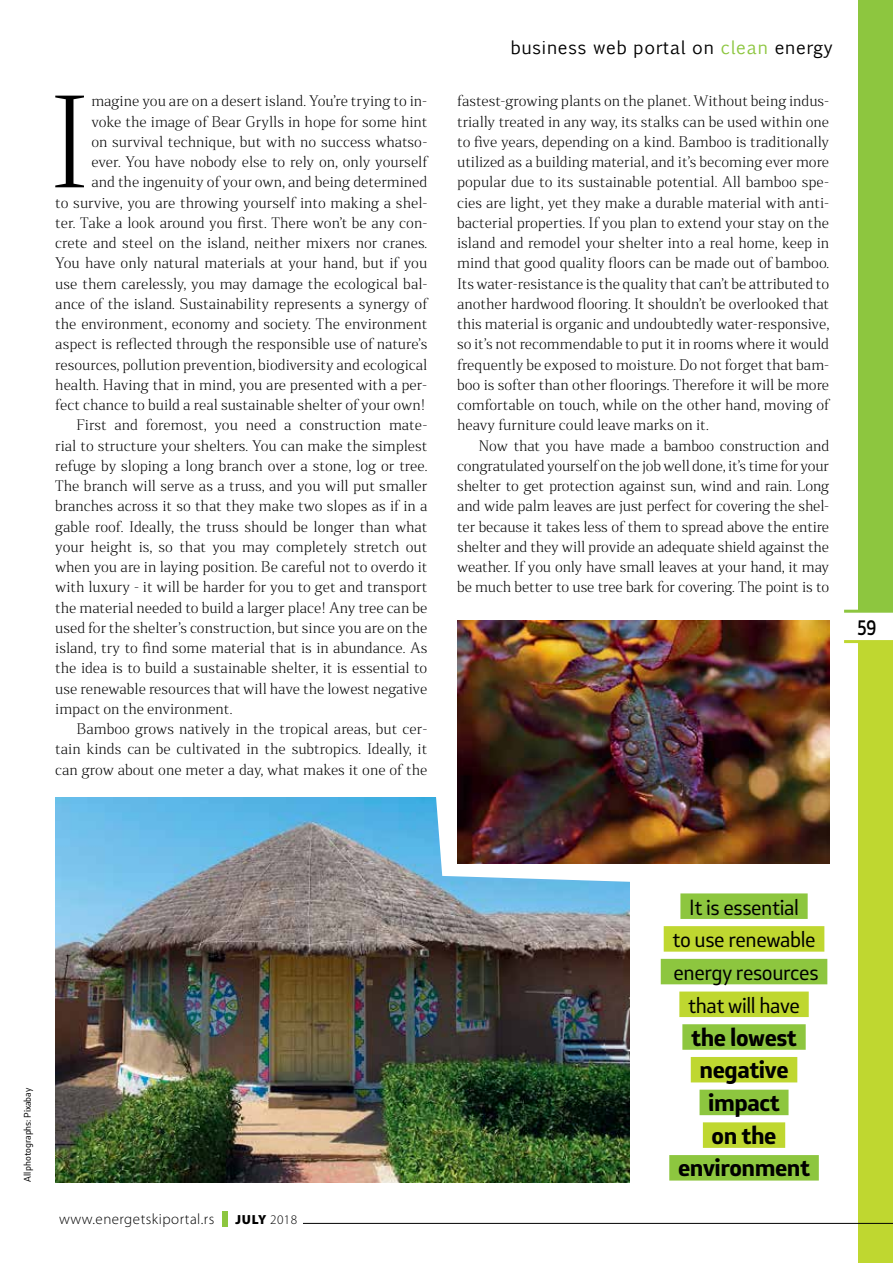
<style>
.page{position:relative;width:893px;height:1263px;background:#fff}
.page>*{position:absolute;margin:0;border:0;box-sizing:border-box;transform-origin:0 0}
.t1{font:300 122.25px "Stobi Serif";color:#000}
.t2{font:700 23.25px/32.7px "Stobi Sans";letter-spacing:-.02em;color:#000;text-align:center}
.t3{font:20.4px/32.7px "Stobi Sans";letter-spacing:-.02em;color:#000;text-align:center}
.t4{font:500 19.5px "Stobi Sans";color:#000;scale:.85 1}
.t5{font:17.7px "Euphemia CAS";letter-spacing:.045em;color:#000}
.t6{font:300 15px "Myriad Pro";letter-spacing:.03em;color:#000}
.t7{font:300 14.25px "Stobi Serif";color:#000}
.t8{font:900 13.2px "Myriad Pro";color:#000}
.t9{font:9px "Stobi Sans";letter-spacing:-.01em;color:#000}
.s1{color:#8dc63f}
.s2{font-weight:300}
</style>
<div class="page">
<div style="left:858px;top:0;width:35px;height:611px;background:#8dc63f"></div>
<div style="left:858px;top:641px;width:35px;height:622px;background:#bfd730"></div>
<svg style="left:844px;top:640px;width:49px;height:3px"></svg>
<svg style="left:844px;top:610px;width:49px;height:3px"></svg>
<hr style="left:303px;top:1223px;width:590px;height:1px;background:#000">
<div style="left:222px;top:1211px;width:5px;height:15px;background:#8dc63f"></div>
<div style="left:680px;top:893px;width:128px;height:26px;background:#8dc63f"></div>
<div style="left:664px;top:926px;width:160px;height:26px;background:#bfd730"></div>
<div style="left:661px;top:959px;width:166px;height:25px;background:#8dc63f"></div>
<div style="left:679px;top:991px;width:130px;height:26px;background:#bfd730"></div>
<div style="left:682px;top:1024px;width:124px;height:26px;background:#8dc63f"></div>
<div style="left:691px;top:1057px;width:106px;height:25px;background:#bfd730"></div>
<div style="left:699px;top:1090px;width:89px;height:25px;background:#8dc63f"></div>
<div style="left:703px;top:1122px;width:82px;height:26px;background:#bfd730"></div>
<div style="left:669px;top:1155px;width:150px;height:25px;background:#8dc63f"></div>
<img style="left:55px;top:797px;width:575px;height:385px">
<svg style="left:433px;top:797px;width:233px;height:85px"></svg>
<img style="left:457px;top:620px;width:372px;height:243px">
<p class="t1" style="left:48px;top:59px;width:45px">I</p>
<p class="t7" style="left:91px;top:91px;width:337px">magine you are on a desert island. You’re trying to in-</p>
<p class="t7" style="left:91px;top:112px;width:338px">voke the image of Bear Grylls in hope for some hint</p>
<p class="t7" style="left:91px;top:132px;width:337px">on survival technique, but with no success whatso-</p>
<p class="t7" style="left:91px;top:152px;width:338px">ever. You have nobody else to rely on, only yourself</p>
<p class="t7" style="left:91px;top:172px;width:337px">and the ingenuity of your own, and being determined</p>
<p class="t7" style="left:55px;top:193px;width:374px">to survive, you are throwing yourself into making a shel-</p>
<p class="t7" style="left:55px;top:213px;width:374px">ter. Take a look around you first. There won’t be any con-</p>
<p class="t7" style="left:55px;top:233px;width:374px">crete and steel on the island, neither mixers nor cranes.</p>
<p class="t7" style="left:55px;top:253px;width:374px">You have only natural materials at your hand, but if you</p>
<p class="t7" style="left:55px;top:274px;width:374px">use them carelessly, you may damage the ecological bal-</p>
<p class="t7" style="left:55px;top:294px;width:374px">ance of the island. Sustainability represents a synergy of</p>
<p class="t7" style="left:55px;top:314px;width:374px">the environment, economy and society. The environment</p>
<p class="t7" style="left:55px;top:334px;width:374px">aspect is reflected through the responsible use of nature’s</p>
<p class="t7" style="left:55px;top:355px;width:374px">resources, pollution prevention, biodiversity and ecological</p>
<p class="t7" style="left:55px;top:375px;width:373px">health. Having that in mind, you are presented with a per-</p>
<p class="t7" style="left:55px;top:395px;width:371px">fect chance to build a real sustainable shelter of your own!</p>
<p class="t7" style="left:77px;top:415px;width:352px">First and foremost, you need a construction mate-</p>
<p class="t7" style="left:55px;top:436px;width:374px">rial to structure your shelters. You can make the simplest</p>
<p class="t7" style="left:55px;top:456px;width:374px">refuge by sloping a long branch over a stone, log or tree.</p>
<p class="t7" style="left:55px;top:476px;width:374px">The branch will serve as a truss, and you will put smaller</p>
<p class="t7" style="left:55px;top:496px;width:374px">branches across it so that they make two slopes as if in a</p>
<p class="t7" style="left:55px;top:517px;width:374px">gable roof. Ideally, the truss should be longer than what</p>
<p class="t7" style="left:55px;top:537px;width:374px">your height is, so that you may completely stretch out</p>
<p class="t7" style="left:55px;top:557px;width:374px">when you are in laying position. Be careful not to overdo it</p>
<p class="t7" style="left:55px;top:577px;width:374px">with luxury - it will be harder for you to get and transport</p>
<p class="t7" style="left:55px;top:598px;width:374px">the material needed to build a larger place! Any tree can be</p>
<p class="t7" style="left:55px;top:618px;width:374px">used for the shelter’s construction, but since you are on the</p>
<p class="t7" style="left:55px;top:638px;width:374px">island, try to find some material that is in abundance. As</p>
<p class="t7" style="left:55px;top:658px;width:374px">the idea is to build a sustainable shelter, it is essential to</p>
<p class="t7" style="left:55px;top:679px;width:374px">use renewable resources that will have the lowest negative</p>
<p class="t7" style="left:55px;top:699px;width:179px">impact on the environment.</p>
<p class="t7" style="left:77px;top:719px;width:352px">Bamboo grows natively in the tropical areas, but cer-</p>
<p class="t7" style="left:55px;top:739px;width:373px">tain kinds can be cultivated in the subtropics. Ideally, it</p>
<p class="t7" style="left:55px;top:760px;width:374px">can grow about one meter a day, what makes it one of the</p>
<p class="t5" style="left:511px;top:34px;width:324px">business web portal on <span class="s1">clean</span> energy</p>
<p class="t7" style="left:457px;top:91px;width:374px">fastest-growing plants on the planet. Without being indus-</p>
<p class="t7" style="left:457px;top:112px;width:373px">trially treated in any way, its stalks can be used within one</p>
<p class="t7" style="left:457px;top:132px;width:374px">to five years, depending on a kind. Bamboo is traditionally</p>
<p class="t7" style="left:457px;top:152px;width:374px">utilized as a building material, and it’s becoming ever more</p>
<p class="t7" style="left:457px;top:172px;width:374px">popular due to its sustainable potential. All bamboo spe-</p>
<p class="t7" style="left:457px;top:193px;width:374px">cies are light, yet they make a durable material with anti-</p>
<p class="t7" style="left:457px;top:213px;width:374px">bacterial properties. If you plan to extend your stay on the</p>
<p class="t7" style="left:457px;top:233px;width:374px">island and remodel your shelter into a real home, keep in</p>
<p class="t7" style="left:457px;top:253px;width:374px">mind that good quality floors can be made out of bamboo.</p>
<p class="t7" style="left:457px;top:274px;width:374px">Its water-resistance is the quality that can’t be attributed to</p>
<p class="t7" style="left:457px;top:294px;width:374px">another hardwood flooring. It shouldn’t be overlooked that</p>
<p class="t7" style="left:457px;top:314px;width:374px">this material is organic and undoubtedly water-responsive,</p>
<p class="t7" style="left:457px;top:334px;width:374px">so it’s not recommendable to put it in rooms where it would</p>
<p class="t7" style="left:457px;top:355px;width:374px">frequently be exposed to moisture. Do not forget that bam-</p>
<p class="t7" style="left:457px;top:375px;width:374px">boo is softer than other floorings. Therefore it will be more</p>
<p class="t7" style="left:457px;top:395px;width:374px">comfortable on touch, while on the other hand, moving of</p>
<p class="t7" style="left:457px;top:415px;width:253px">heavy furniture could leave marks on it.</p>
<p class="t7" style="left:478px;top:436px;width:352px">Now that you have made a bamboo construction and</p>
<p class="t7" style="left:457px;top:456px;width:373px">congratulated yourself on the job well done, it’s time for your</p>
<p class="t7" style="left:457px;top:476px;width:374px">shelter to get protection against sun, wind and rain. Long</p>
<p class="t7" style="left:457px;top:496px;width:374px">and wide palm leaves are just perfect for covering the shel-</p>
<p class="t7" style="left:457px;top:517px;width:374px">ter because it takes less of them to spread above the entire</p>
<p class="t7" style="left:457px;top:537px;width:374px">shelter and they will provide an adequate shield against the</p>
<p class="t7" style="left:457px;top:557px;width:374px">weather. If you only have small leaves at your hand, it may</p>
<p class="t7" style="left:457px;top:577px;width:374px">be much better to use tree bark for covering. The point is to</p>
<p class="t4" style="left:857px;top:614px;width:24px">59</p>
<p class="t9" style="left:22px;top:1182px;width:96px;rotate:-90deg">All photographs: Pixabay</p>
<p class="t6" style="left:59px;top:1209px;width:157px">www.energetskiportal.rs</p>
<p class="t8" style="left:236px;top:1210px;width:63px">JUlY <span class="s2">2018</span></p>
<p class="t3" style="left:672px;top:890px;width:148px">It is essential<br>to use renewable energy resources that will have</p>
<p class="t2" style="left:678px;top:1020px;width:134px">the lowest negative impact<br>on the environment</p>
</div>
